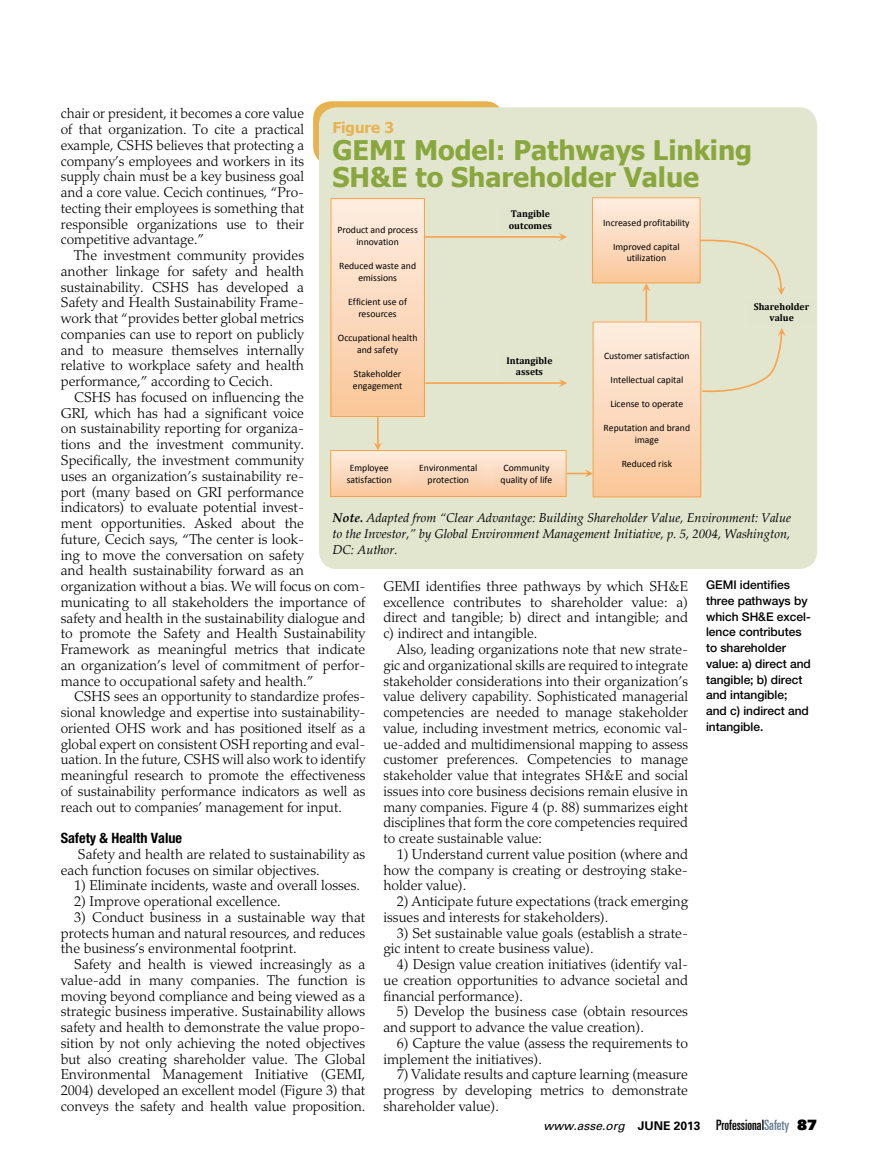
<style>
.page{position:relative;width:878px;height:1175px;background:#fff}
.page>*{position:absolute;margin:0;border:0;box-sizing:border-box;transform-origin:0 0}
.t1{font:700 27px/27px "Tahoma";color:#89a73e}
.t2{font:700 15px "Tahoma";color:#e7b351}
.t3{font:300 14.25px/15.8px "Palatino LT Std";color:#000;text-align:justify}
.t4{font:700 condensed 14.25px "Helvetica Neue LT Std";color:#000}
.t5{font:italic 12.75px/15.8px "Palatino Linotype";color:#000;text-align:justify}
.t6{font:500 12px/15.8px "Helvetica Neue LT Std";letter-spacing:-.005em;color:#000}
.t7{font:italic 12px "Univers LT Std";color:#000}
.t8{font:9.75px/12px "Calibri";color:#000;text-align:center}
.t9{font:700 9.75px/11.4px "Cambria";color:#000;text-align:center}
.s1{font-weight:700}
.s2{font-weight:700;font-style:normal}
.s3{font-style:normal;font-stretch:ultra-condensed;font-size:14.25px}
.s4{font-style:normal;font-stretch:ultra-condensed;font-size:14.25px;color:#657c91}
.s5{font-family:"Univers LT Std X Black";font-style:normal;font-size:14.25px}
</style>
<div class="page">
<div style="left:313px;top:101px;width:190px;height:64px;background:#e7b351;border-radius:18px"></div>
<div style="left:319px;top:107px;width:498px;height:462px;background:#e3e6cf;border-radius:18px"></div>
<div style="left:330px;top:198px;width:95px;height:219px;border:1px solid #f8a046"></div>
<img style="left:331px;top:202px;width:93px;height:211px">
<div style="left:592px;top:322px;width:109px;height:175px;border:1px solid #f8a046"></div>
<img style="left:593px;top:325px;width:107px;height:169px">
<svg style="left:332px;top:452px;width:232px;height:43px"></svg>
<div style="left:330px;top:450px;width:236px;height:47px;border:1px solid #f8a046"></div>
<img style="left:331px;top:454px;width:235px;height:39px">
<img style="left:340px;top:462px;width:58px;height:24px">
<svg style="left:594px;top:199px;width:104px;height:82px"></svg>
<div style="left:592px;top:197px;width:108px;height:86px;border:1px solid #f8a046"></div>
<img style="left:592px;top:201px;width:107px;height:79px">
<img style="left:413px;top:462px;width:70px;height:24px">
<img style="left:494px;top:462px;width:64px;height:24px">
<hr style="left:377px;top:417px;width:2px;height:31px;background:#f9a34d">
<svg style="left:374px;top:442px;width:8px;height:8px"></svg>
<hr style="left:425px;top:236px;width:140px;height:2px;background:#f9a34d">
<svg style="left:559px;top:233px;width:8px;height:8px"></svg>
<hr style="left:425px;top:382px;width:140px;height:2px;background:#f9a34d">
<svg style="left:559px;top:379px;width:8px;height:8px"></svg>
<hr style="left:645px;top:285px;width:2px;height:36px;background:#f9a34d">
<svg style="left:642px;top:283px;width:8px;height:8px"></svg>
<hr style="left:567px;top:472px;width:24px;height:2px;background:#f9a34d">
<svg style="left:584px;top:469px;width:9px;height:8px"></svg>
<svg style="left:698px;top:239px;width:87px;height:154px"></svg>
<p class="t3" style="left:61px;top:106px;width:245px">chair or president, it becomes a core value of that organization. To cite a practical example, CSHS believes that protecting a company’s employees and workers in its supply chain must be a key business goal and a core value. Cecich continues, “Pro&shy;tecting their employees is something that responsible organizations use to their competitive advantage.”</p>
<p class="t3" style="left:61px;top:248px;width:245px;text-indent:13px">The investment community provides another linkage for safety and health sustainability. CSHS has developed a Safety and Health Sustainability Frame&shy;work that “provides better global metrics companies can use to report on publicly and to measure themselves internally relative to workplace safety and health performance,” according to Cecich.</p>
<p class="t3" style="left:61px;top:389px;width:306px;text-align:left;text-indent:13px">CSHS has focused on influencing the<br>GRI, which has had a significant voice<br>on sustainability reporting for organiza-<br>tions and the investment community.<br>Specifically, the investment community<br>uses an organization’s sustainability re-<br>port (many based on GRI performance indicators) to evaluate potential invest-<br>ment opportunities. Asked about the<br>future, Cecich says, “The center is look-<br>ing to move the conversation on safety<br>and health sustainability forward as an organization without a bias. We will focus on com&shy;municating to all stakeholders the importance of safety and health in the sustainability dialogue and to promote the Safety and Health Sustainability Framework as meaningful metrics that indicate an organization’s level of commitment of perfor&shy;mance to occupational safety and health.”</p>
<p class="t3" style="left:61px;top:689px;width:306px;text-indent:14px">CSHS sees an opportunity to standardize profes&shy;sional knowledge and expertise into sustainability&shy;oriented OHS work and has positioned itself as a global expert on consistent OSH reporting and eval&shy;uation. In the future, CSHS will also work to identify meaningful research to promote the effectiveness of sustainability performance indicators as well as reach out to companies’ management for input.</p>
<p class="t4" style="left:61px;top:829px;width:123px">Safety &amp; Health Value</p>
<p class="t3" style="left:61px;top:846px;width:306px;text-indent:17px">Safety and health are related to sustainability as each function focuses on similar objectives.</p>
<p class="t3" style="left:74px;top:878px;width:287px">1) Eliminate incidents, waste and overall losses.</p>
<p class="t3" style="left:74px;top:893px;width:208px">2) Improve operational excellence.</p>
<p class="t3" style="left:61px;top:909px;width:306px;text-indent:13px">3) Conduct business in a sustainable way that protects human and natural resources, and reduces the business’s environmental footprint.</p>
<p class="t3" style="left:61px;top:956px;width:306px;text-indent:13px">Safety and health is viewed increasingly as a value-add in many companies. The function is moving beyond compliance and being viewed as a strategic business imperative. Sustainability allows safety and health to demonstrate the value propo&shy;sition by not only achieving the noted objectives but also creating shareholder value. The Global Environmental Management Initiative (GEMI, 2004) developed an excellent model (Figure 3) that conveys the safety and health value proposition.</p>
<p class="t2" style="left:332px;top:117px;width:63px">Figure 3</p>
<h1 class="t1" style="left:332px;top:135px;width:421px">GEMI Model: Pathways Linking<br>SH&amp;E to Shareholder Value</h1>
<p class="t8" style="left:337px;top:224px;width:82px">Product and process innovation</p>
<p class="t8" style="left:339px;top:260px;width:79px">Reduced waste and emissions</p>
<p class="t8" style="left:348px;top:296px;width:60px">Efficient use of resources</p>
<p class="t8" style="left:338px;top:332px;width:81px">Occupational health and safety</p>
<p class="t8" style="left:353px;top:368px;width:51px;text-align:left">Stakeholder engagement</p>
<p class="t9" style="left:508px;top:208px;width:45px;text-align:left">Tangible outcomes</p>
<p class="t8" style="left:603px;top:216px;width:88px">Increased profitability</p>
<p class="t8" style="left:613px;top:240px;width:68px">Improved capital utilization</p>
<p class="t9" style="left:753px;top:300px;width:57px">Shareholder value</p>
<p class="t8" style="left:604px;top:350px;width:87px">Customer satisfaction</p>
<p class="t8" style="left:610px;top:374px;width:74px">Intellectual capital</p>
<p class="t8" style="left:610px;top:398px;width:75px">License to operate</p>
<p class="t8" style="left:603px;top:422px;width:88px">Reputation and brand image</p>
<p class="t8" style="left:621px;top:457px;width:52px">Reduced risk</p>
<p class="t9" style="left:506px;top:354px;width:47px">Intangible assets</p>
<p class="t8" style="left:419px;top:462px;width:59px">Environmental protection</p>
<p class="t8" style="left:500px;top:462px;width:53px;text-align:left">Community quality of life</p>
<p class="t5" style="left:332px;top:509px;width:460px"><span class="s1">Note.</span> Adapted from “Clear Advantage: Building Shareholder Value, Environment: Value to the Investor,” by Global Environment Management Initiative, p. 5, 2004, Washington, DC: Author.</p>
<p class="t6" style="left:706px;top:577px;width:106px">GEMI identifies three pathways by which SH&amp;E excel&shy;lence contributes to shareholder value: a) direct and tangible; b) direct and intangible; and c) indirect and intangible.</p>
<p class="t8" style="left:346px;top:462px;width:47px">Employee satisfaction</p>
<p class="t3" style="left:383px;top:578px;width:306px">GEMI identifies three pathways by which SH&amp;E excellence contributes to shareholder value: a) direct and tangible; b) direct and intangible; and c) indirect and intangible.</p>
<p class="t3" style="left:383px;top:641px;width:306px;text-indent:14px">Also, leading organizations note that new strate&shy;gic and organizational skills are required to integrate stakeholder considerations into their organization’s value delivery capability. Sophisticated managerial competencies are needed to manage stakeholder value, including investment metrics, economic val&shy;ue-added and multidimensional mapping to assess customer preferences. Competencies to manage stakeholder value that integrates SH&amp;E and social issues into core business decisions remain elusive in many companies. Figure 4 (p. 88) summarizes eight disciplines that form the core competencies required to create sustainable value:</p>
<p class="t3" style="left:383px;top:846px;width:306px;text-indent:13px">1) Understand current value position (where and how the company is creating or destroying stake&shy;holder value).</p>
<p class="t3" style="left:383px;top:893px;width:306px;text-indent:13px">2) Anticipate future expectations (track emerging issues and interests for stakeholders).</p>
<p class="t3" style="left:383px;top:925px;width:306px;text-indent:13px">3) Set sustainable value goals (establish a strate&shy;gic intent to create business value).</p>
<p class="t3" style="left:383px;top:956px;width:306px;text-indent:13px">4) Design value creation initiatives (identify val&shy;ue creation opportunities to advance societal and financial performance).</p>
<p class="t3" style="left:383px;top:1004px;width:306px;text-indent:13px">5) Develop the business case (obtain resources and support to advance the value creation).</p>
<p class="t3" style="left:383px;top:1035px;width:306px;text-indent:13px">6) Capture the value (assess the requirements to implement the initiatives).</p>
<p class="t3" style="left:383px;top:1066px;width:306px;text-indent:13px">7) Validate results and capture learning (measure progress by developing metrics to demonstrate shareholder value).</p>
<p class="t7" style="left:543px;top:1118px;width:275px">www.asse.org <span class="s2">JUNE 2013</span> <span class="s3">Professional</span><span class="s4">Safety</span> <span class="s5">87</span></p>
</div>
